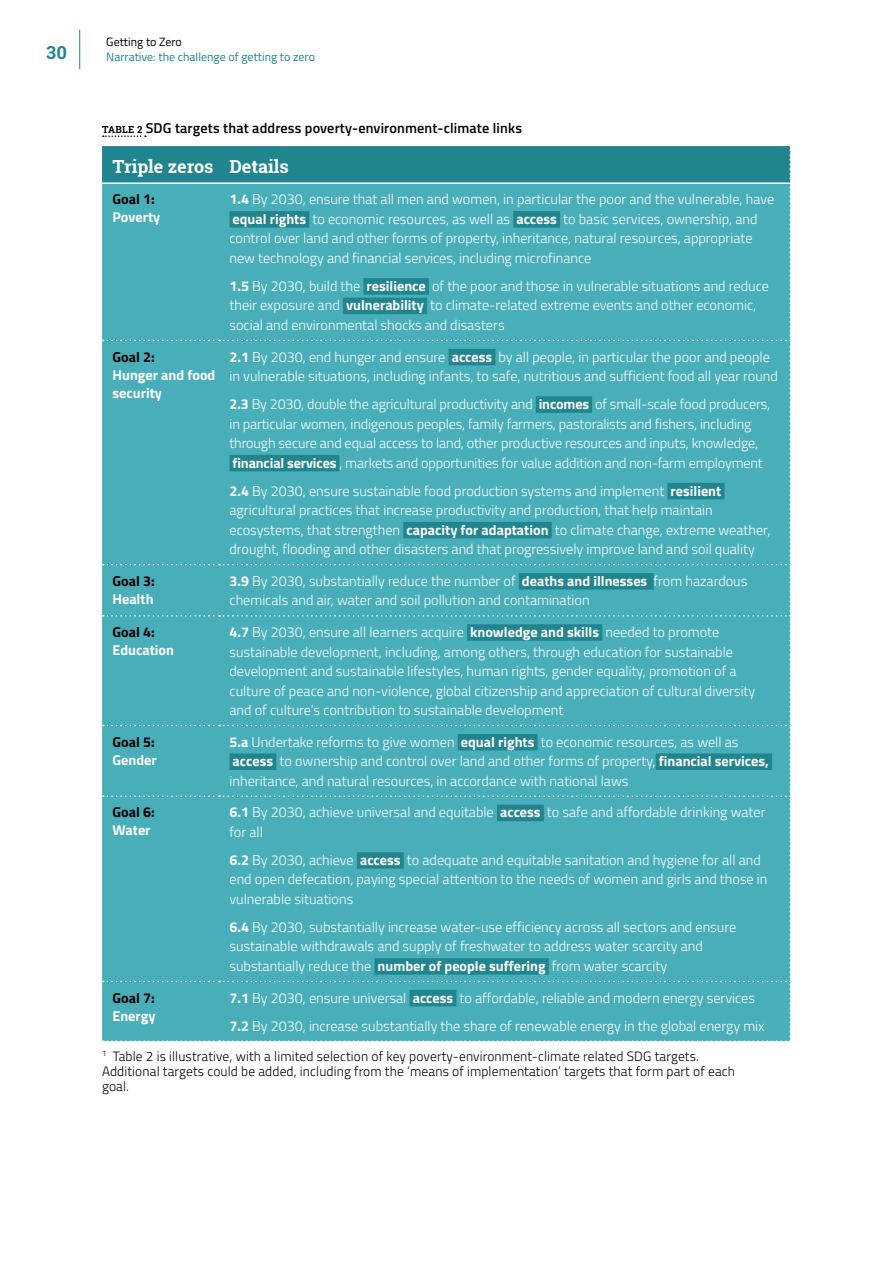
<style>
.page{position:relative;width:893px;height:1263px;background:#fff}
.page>*{position:absolute;margin:0;border:0;box-sizing:border-box;transform-origin:0 0}
.t1{font:700 18px "Roboto Slab";color:#fff}
.t2{font:700 18px "Roboto Slab";color:#20858f}
.t3{font:300 14.25px/19.5px "Titillium";color:#fff}
.t4{font:700 14.25px/18px "Titillium";color:#fff}
.t5{font:600 14.25px "Titillium";letter-spacing:.01em;color:#000}
.t6{font:700 14.25px "Titillium";color:#000}
.t7{font:300 13.5px/15px "Titillium";letter-spacing:.01em;color:#000}
.t8{font:12px "Titillium";color:#20858f}
.t9{font:12px "Titillium";color:#000}
.s1{font-family:"Roboto Slab";font-weight:700;font-size:9.75px}
.s2{font-weight:700}
</style>
<div class="page">
<hr style="left:79px;top:30px;width:1px;height:39px;background:#20858f">
<svg style="left:103px;top:135px;width:43px;height:2px"></svg>
<div style="left:102px;top:146px;width:689px;height:896px;background:#48afba"></div>
<div style="left:229px;top:211px;width:80px;height:17px;background:#20858f"></div>
<div style="left:513px;top:211px;width:47px;height:17px;background:#20858f"></div>
<div style="left:363px;top:278px;width:66px;height:17px;background:#20858f"></div>
<div style="left:343px;top:298px;width:84px;height:16px;background:#20858f"></div>
<div style="left:449px;top:349px;width:46px;height:16px;background:#20858f"></div>
<div style="left:536px;top:396px;width:56px;height:17px;background:#20858f"></div>
<div style="left:229px;top:455px;width:110px;height:16px;background:#20858f"></div>
<div style="left:667px;top:483px;width:57px;height:16px;background:#20858f"></div>
<div style="left:403px;top:522px;width:149px;height:16px;background:#20858f"></div>
<div style="left:519px;top:573px;width:135px;height:17px;background:#20858f"></div>
<div style="left:467px;top:624px;width:135px;height:17px;background:#20858f"></div>
<div style="left:458px;top:734px;width:80px;height:16px;background:#20858f"></div>
<div style="left:229px;top:753px;width:47px;height:17px;background:#20858f"></div>
<div style="left:656px;top:753px;width:116px;height:17px;background:#20858f"></div>
<div style="left:497px;top:805px;width:47px;height:16px;background:#20858f"></div>
<div style="left:357px;top:852px;width:47px;height:17px;background:#20858f"></div>
<div style="left:374px;top:958px;width:175px;height:17px;background:#20858f"></div>
<div style="left:410px;top:990px;width:46px;height:16px;background:#20858f"></div>
<p class="t2" style="left:46px;top:40px;width:22px">30</p>
<p class="t9" style="left:106px;top:33px;width:77px">Getting to Zero</p>
<p class="t8" style="left:106px;top:48px;width:210px">N arrative: the challenge of getting to zero</p>
<p class="t5" style="left:102px;top:118px;width:421px"><span class="s1">table 2</span> SDG targets that address poverty-environment-climate links</p>
<p class="t1" style="left:113px;top:154px;width:178px">Triple zeros Details</p>
<p class="t6" style="left:113px;top:188px;width:44px">Goal 1:</p>
<p class="t4" style="left:113px;top:208px;width:49px">Poverty</p>
<p class="t3" style="left:229px;top:189px;width:546px"><span class="s2">1.4</span> By 2030, ensure that all men and women, in particular the poor and the vulnerable, have <span class="s2">equal rights</span> to economic resources, as well as <span class="s2">access</span> to basic services, ownership, and control over land and other forms of property, inheritance, natural resources, appropriate new technology and financial services, including microfinance</p>
<p class="t3" style="left:229px;top:275px;width:541px"><span class="s2">1.5</span> By 2030, build the <span class="s2">resilience</span> of the poor and those in vulnerable situations and reduce their exposure and <span class="s2">vulnerability</span> to climate-related extreme events and other economic, social and environmental shocks and disasters</p>
<p class="t6" style="left:113px;top:346px;width:44px">Goal 2:</p>
<p class="t4" style="left:113px;top:365px;width:104px">Hunger and food security</p>
<p class="t3" style="left:229px;top:346px;width:550px"><span class="s2">2.1</span> By 2030, end hunger and ensure <span class="s2">access</span> by all people, in particular the poor and people in vulnerable situations, including infants, to safe, nutritious and sufficient food all year round</p>
<p class="t3" style="left:229px;top:394px;width:542px"><span class="s2">2.3</span> By 2030, double the agricultural productivity and <span class="s2">incomes</span> of small-scale food producers, in particular women, indigenous peoples, family farmers, pastoralists and fishers, including through secure and equal access to land, other productive resources and inputs, knowledge, <span class="s2">financial services</span> , markets and opportunities for value addition and non-farm employment</p>
<p class="t3" style="left:229px;top:480px;width:542px"><span class="s2">2.4</span> By 2030, ensure sustainable food production systems and implement <span class="s2">resilient </span>agricultural practices that increase productivity and production, that help maintain ecosystems, that strengthen <span class="s2">capacity for adaptation</span> to climate change, extreme weather, drought, flooding and other disasters and that progressively improve land and soil quality</p>
<p class="t6" style="left:113px;top:570px;width:44px">Goal 3:</p>
<p class="t4" style="left:113px;top:589px;width:43px">Health</p>
<p class="t3" style="left:229px;top:570px;width:519px"><span class="s2">3.9</span> By 2030, substantially reduce the number of <span class="s2">deaths and illnesses</span> from hazardous chemicals and air, water and soil pollution and contamination</p>
<p class="t6" style="left:113px;top:621px;width:44px">Goal 4:</p>
<p class="t4" style="left:113px;top:640px;width:63px">Education</p>
<p class="t3" style="left:229px;top:622px;width:527px"><span class="s2">4.7</span> By 2030, ensure all learners acquire <span class="s2">knowledge and skills</span> needed to promote sustainable development, including, among others, through education for sustainable development and sustainable lifestyles, human rights, gender equality, promotion of a culture of peace and non-violence, global citizenship and appreciation of cultural diversity and of culture’s contribution to sustainable development</p>
<p class="t6" style="left:113px;top:731px;width:44px">Goal 5:</p>
<p class="t4" style="left:113px;top:750px;width:46px">Gender</p>
<p class="t3" style="left:229px;top:731px;width:541px"><span class="s2">5.a</span> Undertake reforms to give women <span class="s2">equal rights</span> to economic resources, as well as <span class="s2">access</span> to ownership and control over land and other forms of property, <span class="s2">financial services, </span>inheritance, and natural resources, in accordance with national laws</p>
<p class="t6" style="left:113px;top:801px;width:44px">Goal 6:</p>
<p class="t4" style="left:113px;top:821px;width:40px">Water</p>
<p class="t3" style="left:229px;top:802px;width:537px"><span class="s2">6.1</span> By 2030, achieve universal and equitable <span class="s2">access</span> to safe and affordable drinking water for all</p>
<p class="t3" style="left:229px;top:849px;width:539px"><span class="s2">6.2</span> By 2030, achieve <span class="s2">access</span> to adequate and equitable sanitation and hygiene for all and end open defecation, paying special attention to the needs of women and girls and those in vulnerable situations</p>
<p class="t3" style="left:229px;top:916px;width:508px"><span class="s2">6.4</span> By 2030, substantially increase water-use efficiency across all sectors and ensure sustainable withdrawals and supply of freshwater to address water scarcity and substantially reduce the <span class="s2">number of people suffering</span> from water scarcity</p>
<p class="t3" style="left:229px;top:983px;width:537px;line-height:28px"><span class="s2">7.1</span> By 2030, ensure universal <span class="s2">access</span> to affordable, reliable and modern energy services<br><span class="s2">7.2</span> By 2030, increase substantially the share of renewable energy in the global energy mix</p>
<p class="t7" style="left:102px;top:1047px;width:634px"><sup>1</sup> Table 2 is illustrative, with a limited selection of key poverty-environment-climate related SDG targets.<br>Additional targets could be added, including from the ‘means of implementation’ targets that form part of each goal.</p>
<p class="t6" style="left:113px;top:987px;width:44px">Goal 7:</p>
<p class="t4" style="left:113px;top:1006px;width:45px">Energy</p>
</div>
